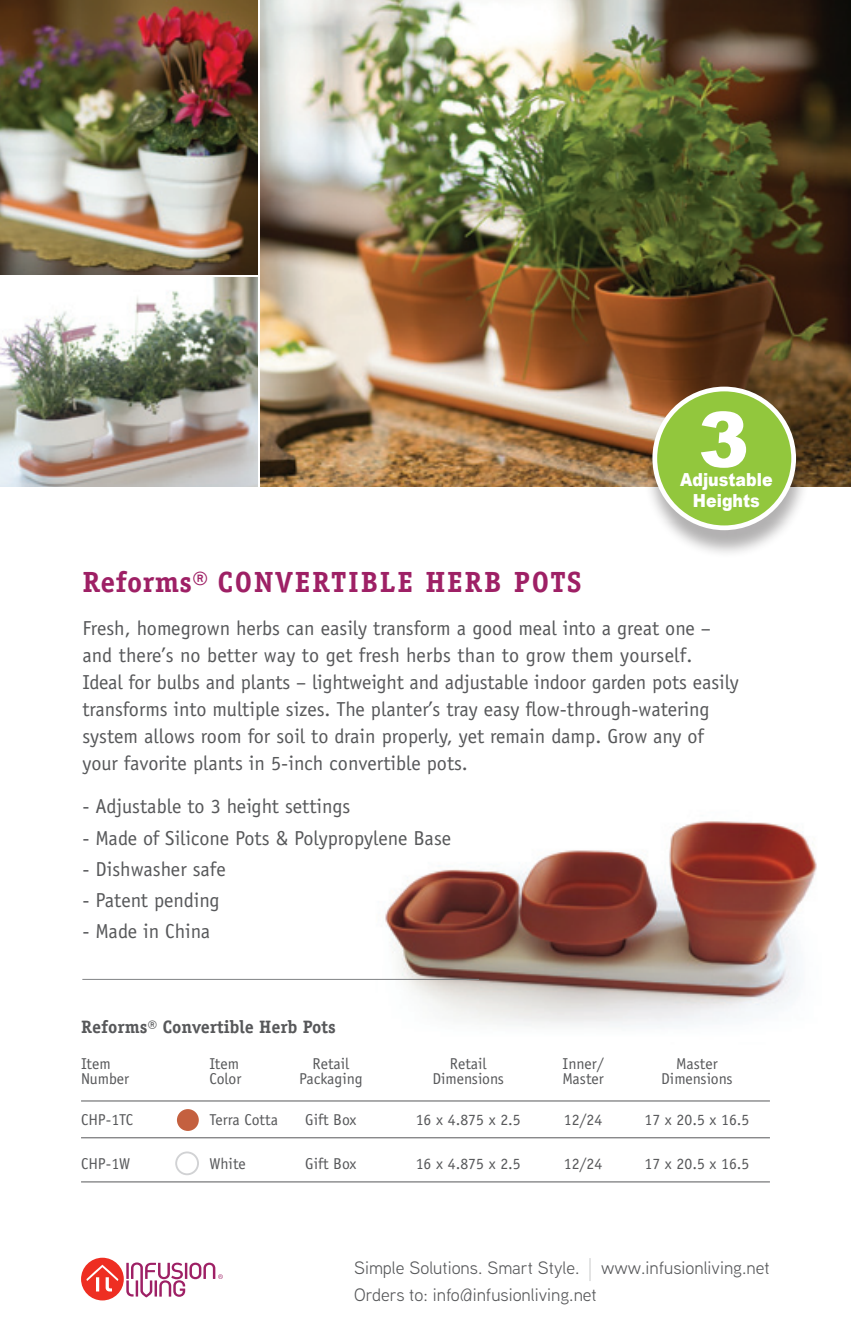
<style>
.page{position:relative;width:851px;height:1337px;background:#fff}
.page>*{position:absolute;margin:0;border:0;box-sizing:border-box;transform-origin:0 0}
.t1{font:900 76.5px "Arial";color:#fff}
.t2{font:700 29.25px "Officina Serif";letter-spacing:.06em;color:#9e2065}
.t3{font:20.25px/27px "Officina Sans";color:#57585a}
.t4{font:18px/27px "Aaux Next";color:#57585a}
.t5{font:700 18px "Officina Serif";color:#57585a}
.t6{font:900 18px "Arial";color:#fff;scale:.88 1}
.t7{font:15.75px "Officina Sans";color:#57585a}
.s1{font-family:"Officina Sans";font-weight:400}
.s2{font-size:27px}
</style>
<div class="page">
<div style="left:81px;top:1257px;width:43px;height:43px;background:#ee2e22;border-radius:50%"></div>
<svg style="left:86px;top:1264px;width:32px;height:27px"></svg>
<svg style="left:126px;top:1262px;width:97px;height:35px"></svg>
<img style="left:0;top:0;width:258px;height:275px">
<img style="left:350px;top:821px;width:467px;height:206px">
<img style="left:261px;top:0;width:589px;height:486px">
<div style="left:643px;top:391px;width:167px;height:167px;background:#231f20;opacity:.35"></div>
<div style="left:654px;top:389px;width:139px;height:139px;background:#92c73d;border-radius:50%"></div>
<div style="left:652px;top:386px;width:144px;height:144px;border:5px solid #fff;border-radius:50%"></div>
<img style="left:0;top:278px;width:258px;height:208px">
<hr style="left:81px;top:1100px;width:689px;height:1px;background:#57585a">
<hr style="left:81px;top:1137px;width:689px;height:1px;background:#57585a">
<hr style="left:81px;top:1181px;width:689px;height:1px;background:#57585a">
<div style="left:177px;top:1109px;width:22px;height:22px;background:#c4603f;border-radius:50%"></div>
<div style="left:175px;top:1151px;width:24px;height:24px;border:2px solid #d1d2d4;border-radius:50%"></div>
<hr style="left:82px;top:979px;width:397px;height:1px;background:#808285">
<h1 class="t1" style="left:698px;top:382px;width:53px">3</h1>
<p class="t6" style="left:693px;top:487px;width:77px">Heights</p>
<p class="t6" style="left:680px;top:466px;width:107px">Adjustable</p>
<h2 class="t2" style="left:82px;top:564px;width:500px">Reforms<span class="s1">®</span> CONVERTIBLE HERB POTS</h2>
<p class="t3" style="left:82px;top:615px;width:658px">Fresh, homegrown herbs can easily transform a good meal into a great one – and there’s no better way to get fresh herbs than to grow them yourself.<br>Ideal for bulbs and plants – lightweight and adjustable indoor garden pots easily transforms into multiple sizes. The planter’s tray easy flow-through-watering system allows room for soil to drain properly, yet remain damp. Grow any of your favorite plants in 5-inch convertible pots.</p>
<p class="t3" style="left:82px;top:793px;width:269px">- Adjustable to 3 height settings</p>
<p class="t3" style="left:82px;top:824px;width:370px">- Made of Silicone Pots &amp; Polypropylene Base</p>
<p class="t3" style="left:82px;top:855px;width:145px">- Dishwasher safe</p>
<p class="t3" style="left:82px;top:886px;width:139px">- Patent pending</p>
<p class="t3" style="left:82px;top:917px;width:129px">- Made in China</p>
<p class="t5" style="left:81px;top:1015px;width:256px">Reforms<span class="s1">®</span> Convertible Herb Pots</p>
<p class="t7" style="left:81px;top:1054px;width:31px">Item</p>
<p class="t7" style="left:209px;top:1054px;width:31px">Item</p>
<p class="t7" style="left:312px;top:1054px;width:38px">Retail</p>
<p class="t7" style="left:450px;top:1054px;width:38px">Retail</p>
<p class="t7" style="left:562px;top:1054px;width:43px">Inner/</p>
<p class="t7" style="left:676px;top:1054px;width:43px">Master</p>
<p class="t7" style="left:81px;top:1070px;width:50px">Number</p>
<p class="t7" style="left:209px;top:1070px;width:34px">Color</p>
<p class="t7" style="left:299px;top:1070px;width:65px">Packaging</p>
<p class="t7" style="left:432px;top:1070px;width:73px">Dimensions</p>
<p class="t7" style="left:562px;top:1070px;width:43px">Master</p>
<p class="t7" style="left:661px;top:1070px;width:73px">Dimensions</p>
<p class="t7" style="left:81px;top:1110px;width:53px">CHP-1TC</p>
<p class="t7" style="left:209px;top:1110px;width:70px">Terra Cotta</p>
<p class="t7" style="left:305px;top:1110px;width:53px">Gift Box</p>
<p class="t7" style="left:416px;top:1110px;width:106px">16 x 4.875 x 2.5</p>
<p class="t7" style="left:564px;top:1110px;width:40px">12/24</p>
<p class="t7" style="left:644px;top:1110px;width:106px">17 x 20.5 x 16.5</p>
<p class="t7" style="left:81px;top:1154px;width:51px">CHP-1W</p>
<p class="t7" style="left:209px;top:1154px;width:38px">White</p>
<p class="t7" style="left:305px;top:1154px;width:53px">Gift Box</p>
<p class="t7" style="left:416px;top:1154px;width:106px">16 x 4.875 x 2.5</p>
<p class="t7" style="left:564px;top:1154px;width:40px">12/24</p>
<p class="t7" style="left:644px;top:1154px;width:106px">17 x 20.5 x 16.5</p>
<p class="t4" style="left:354px;top:1253px;width:417px">Simple Solutions. Smart Style. <span class="s2">|</span> www.infusionliving.net<br>Orders to: info@infusionliving.net</p>
</div>
